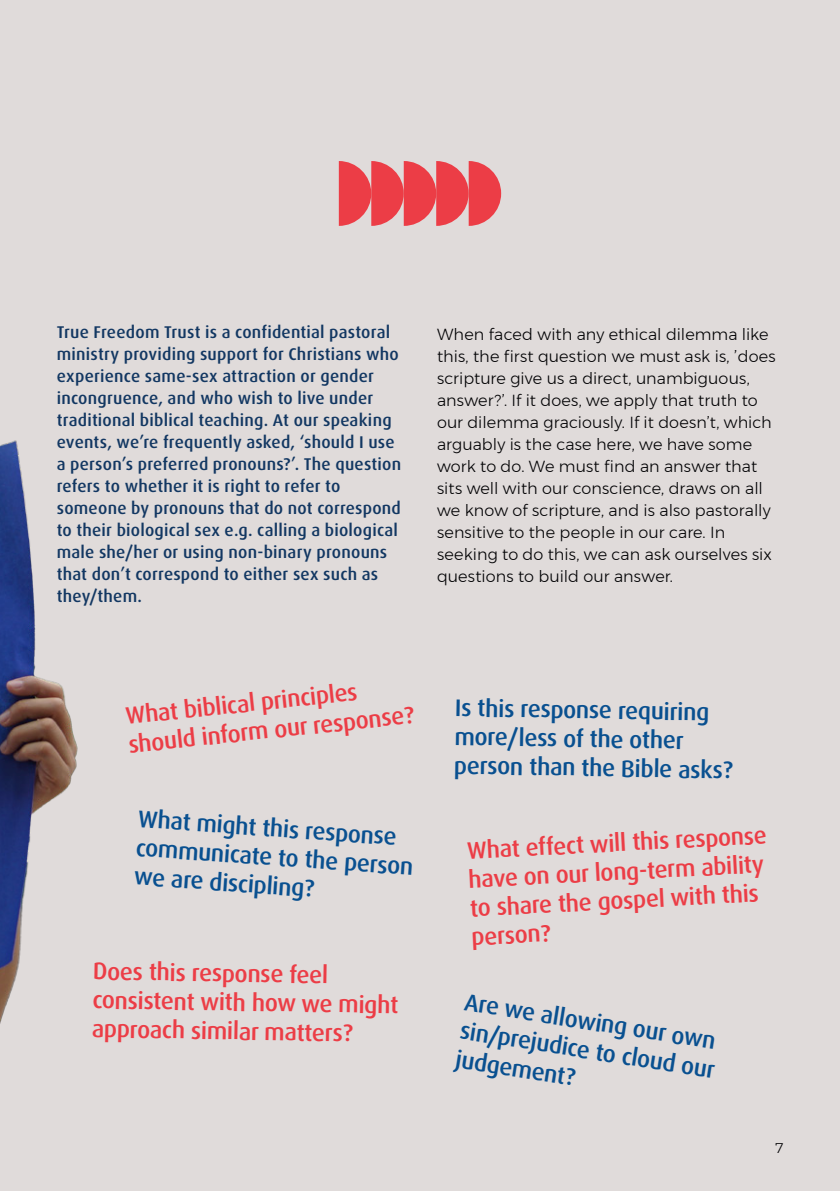
<style>
.page{position:relative;width:840px;height:1191px;background:#fff}
.page>*{position:absolute;margin:0;border:0;box-sizing:border-box;transform-origin:0 0}
.t1{font:500 24px/28.8px "Dax Pro";color:#ec3d46}
.t2{font:500 24px/28.8px "Dax Pro";color:#095090}
.t3{font:500 17px/22px "Dax Pro";letter-spacing:.015em;color:#123762}
.t4{font:300 16px/22px "Montserrat";letter-spacing:.005em;color:#000002}
.t5{font:300 14px "Montserrat";color:#000002}
</style>
<div class="page">
<div style="left:0;top:0;width:839px;height:1191px;background:#e0dbda"></div>
<img style="left:0;top:440px;width:78px;height:584px">
<svg style="left:338px;top:161px;width:163px;height:65px"></svg>
<p class="t3" style="left:57px;top:321px;width:346px">True Freedom Trust is a confidential pastoral ministry providing support for Christians who experience same-sex attraction or gender incongruence, and who wish to live under traditional biblical teaching. At our speaking events, we’re frequently asked, ‘should I use a person’s preferred pronouns?’. The question refers to whether it is right to refer to someone by pronouns that do not correspond to their biological sex e.g. calling a biological male she/her or using non-binary pronouns that don’t correspond to either sex such as they/them.</p>
<p class="t4" style="left:437px;top:323px;width:340px">When faced with any ethical dilemma like this, the first question we must ask is, ’does scripture give us a direct, unambiguous, answer?’. If it does, we apply that truth to our dilemma graciously. If it doesn’t, which arguably is the case here, we have some work to do. We must find an answer that sits well with our conscience, draws on all we know of scripture, and is also pastorally sensitive to the people in our care. In seeking to do this, we can ask ourselves six questions to build our answer.</p>
<h1 class="t1" style="left:124px;top:702px;width:288px;rotate:-6deg">What biblical principles should inform our response?</h1>
<h1 class="t2" style="left:139px;top:804px;width:279px;rotate:4deg">What might this response communicate to the person we are discipling?</h1>
<h1 class="t1" style="left:93px;top:956px;width:307px;rotate:1deg">Does this response feel consistent with how we might approach similar matters?</h1>
<h1 class="t2" style="left:455px;top:693px;width:280px;rotate:1deg">Is this response requiring more/less of the other person than the Bible asks?</h1>
<h1 class="t1" style="left:466px;top:836px;width:301px;rotate:-3deg">What effect will this response have on our long-term ability to share the gospel with this person?</h1>
<h1 class="t2" style="left:467px;top:987px;width:259px;rotate:9deg">Are we allowing our own sin/prejudice to cloud our judgement?</h1>
<p class="t5" style="left:774px;top:1137px;width:9px">7</p>
</div>
